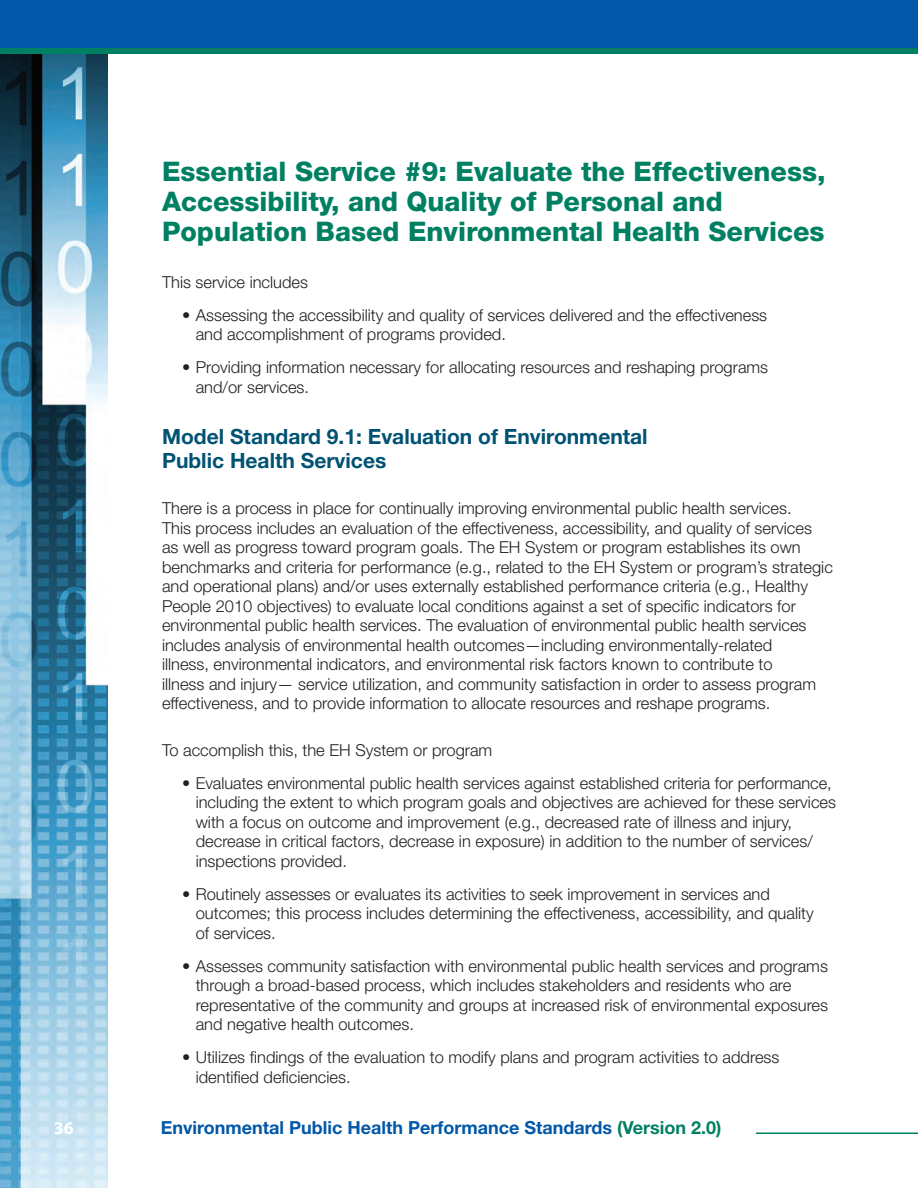
<style>
.page{position:relative;width:918px;height:1188px;background:#fff}
.page>*{position:absolute;margin:0;border:0;box-sizing:border-box;transform-origin:0 0}
.H2_-_Header_2{font:800 27px/30px "Helvetica Neue LT Std";color:#008063}
.H3_-_Header_3{font:700 21px/24px "Helvetica Neue LT Std";color:#005273}
.t1{font:700 18px "Helvetica Neue LT Std";color:#0157a8}
.t2{font:700 18px "Myriad Pro";color:#fff}
.P_-_Body_Text{font:300 16.5px/19.5px "Helvetica Neue LT Std";color:#231f20}
.s1{color:#008063}
</style>
<div class="page">
<img style="left:0;top:54px;width:108px;height:1134px">
<div style="left:0;top:0;width:918px;height:53px;background:#0157a8"></div>
<div style="left:0;top:48px;width:918px;height:6px;background:#008063"></div>
<hr style="left:756px;top:1132px;width:162px;height:2px;background:#008063">
<p class="H2_-_Header_2" style="left:162px;top:157px;width:665px">Essential Service #9: Evaluate the Effectiveness,<br>Accessibility, and Quality of Personal and<br>Population Based Environmental Health Services</p>
<p class="P_-_Body_Text" style="left:162px;top:272px;width:148px">This service includes</p>
<p class="P_-_Body_Text" style="left:196px;top:305px;width:573px;text-indent:-14px">• Assessing the accessibility and quality of services delivered and the effectiveness and accomplishment of programs provided.</p>
<p class="P_-_Body_Text" style="left:196px;top:357px;width:574px;text-indent:-14px">• Providing information necessary for allocating resources and reshaping programs and/or services.</p>
<p class="H3_-_Header_3" style="left:162px;top:424px;width:487px">Model Standard 9.1: Evaluation of Environmental<br>Public Health Services</p>
<p class="P_-_Body_Text" style="left:162px;top:498px;width:672px">There is a process in place for continually improving environmental public health services.<br>This process includes an evaluation of the effectiveness, accessibility, and quality of services<br>as well as progress toward program goals. The EH System or program establishes its own benchmarks and criteria for performance (e. g. , related to the EH System or program’s strategic and operational plans) and/or uses externally established performance criteria (e. g. , Healthy People 2010 objectives) to evaluate local conditions against a set of specific indicators for environmental public health services. The evaluation of environmental public health services includes analysis of environmental health outcomes—including environmentally-related<br>illness, environmental indicators, and environmental risk factors known to contribute to<br>illness and injury— service utilization, and community satisfaction in order to assess program effectiveness, and to provide information to allocate resources and reshape programs.</p>
<p class="P_-_Body_Text" style="left:162px;top:740px;width:332px">To accomplish this, the EH System or program</p>
<p class="P_-_Body_Text" style="left:196px;top:773px;width:642px;text-indent:-14px">• Evaluates environmental public health services against established criteria for performance, including the extent to which program goals and objectives are achieved for these services with a focus on outcome and improvement (e. g. , decreased rate of illness and injury, decrease in critical factors, decrease in exposure) in addition to the number of services/ inspections provided.</p>
<p class="P_-_Body_Text" style="left:196px;top:884px;width:619px;text-indent:-14px">• Routinely assesses or evaluates its activities to seek improvement in services and outcomes; this process includes determining the effectiveness, accessibility, and quality of services.</p>
<p class="P_-_Body_Text" style="left:196px;top:956px;width:634px;text-indent:-14px">• Assesses community satisfaction with environmental public health services and programs through a broad-based process, which includes stakeholders and residents who are representative of the community and groups at increased risk of environmental exposures and negative health outcomes.</p>
<p class="P_-_Body_Text" style="left:196px;top:1047px;width:585px;text-indent:-14px">• Utilizes findings of the evaluation to modify plans and program activities to address identified deficiencies.</p>
<p class="t2" style="left:54px;top:1118px;width:21px">36</p>
<p class="t1" style="left:161px;top:1116px;width:562px">Environmental Public Health Performance Standards <span class="s1">(Version 2.0)</span></p>
</div>
